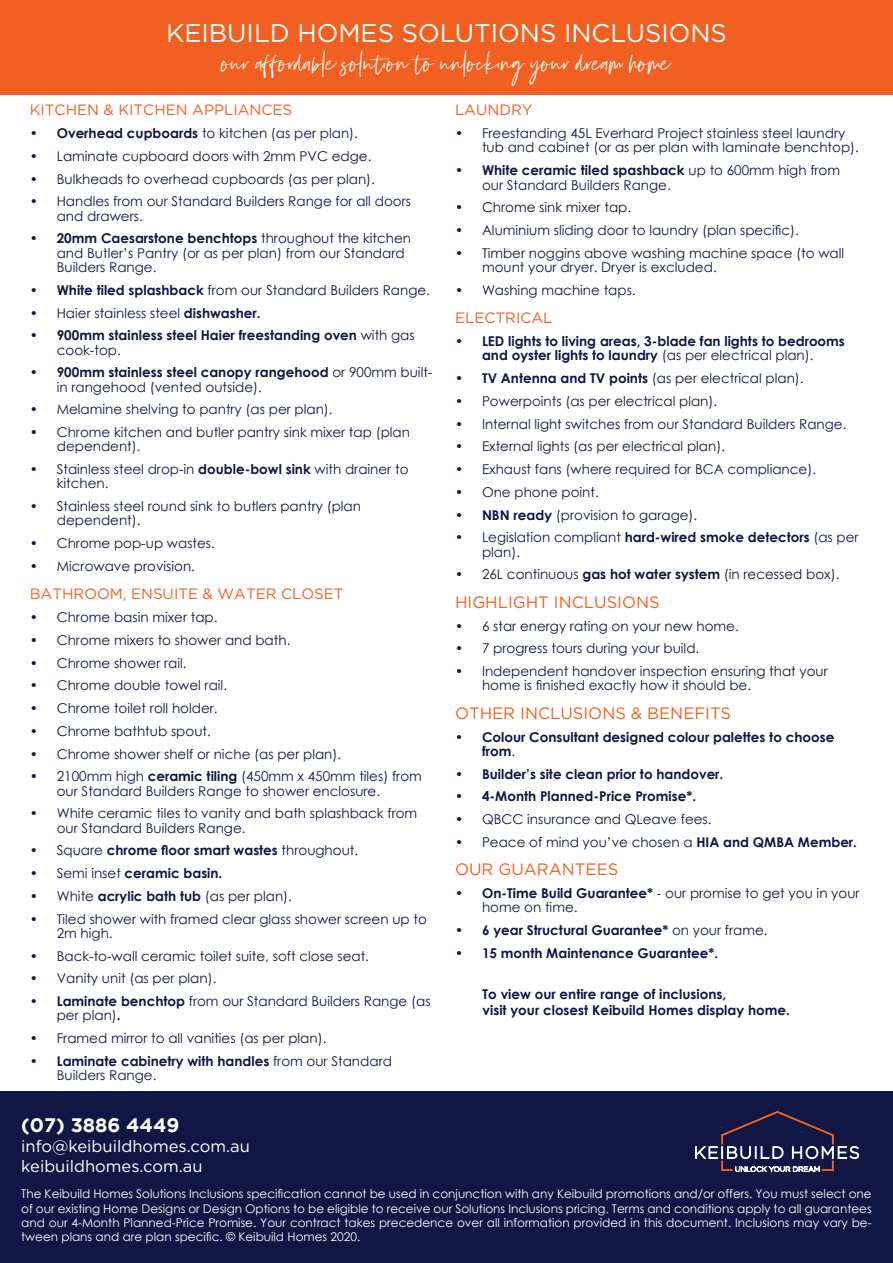
<style>
.page{position:relative;width:893px;height:1263px;background:#fff}
.page>*{position:absolute;margin:0;border:0;box-sizing:border-box;transform-origin:0 0}
.t1{font:31.5px "Silver South Script Alt";color:#fff}
.t2{font:25.5px "Gotham";color:#fff}
.t3{font:700 19.5px "Gotham";color:#fff}
.t4{font:16.5px "Gotham";color:#f26021}
.t5{font:16.5px/19.8px "Gotham";color:#fff}
.t6{font:15px "Gotham";color:#f26021}
.t7{font:13.5px/14.2px "Century Gothic";color:#101744}
.t8{font:700 13.5px/14.2px "Century Gothic";color:#101744}
.t9{font:12px/14.4px "Century Gothic";color:#fff;text-align:justify}
.s1{font-weight:700}
.s2{font-weight:400}
</style>
<div class="page">
<div style="left:0;top:1091px;width:893px;height:172px;background:#101744"></div>
<svg style="left:695px;top:1111px;width:164px;height:61px"></svg>
<div style="left:0;top:0;width:893px;height:95px;background:#f26021"></div>
<h2 class="t2" style="left:166px;top:17px;width:562px">KEIBUILD HOMES SOLUTIONS INCLUSIONS</h2>
<h1 class="t1" style="left:222px;top:45px;width:450px">our affordable solution to unlocking your dream home</h1>
<p class="t6" style="left:30px;top:101px;width:264px">KITCHEN &amp; KITCHEN APPLIANCES</p>
<p class="t7" style="left:30px;top:126px;width:330px"><span class="s1">• Overhead cupboards</span> to kitchen (as per plan).</p>
<p class="t7" style="left:30px;top:149px;width:343px">• Laminate cupboard doors with 2mm PVC edge.</p>
<p class="t7" style="left:30px;top:172px;width:347px">• Bulkheads to overhead cupboards (as per plan).</p>
<p class="t7" style="left:57px;top:194px;width:356px;text-indent:-27px">• Handles from our Standard Builders Range for all doors and drawers.</p>
<p class="t7" style="left:57px;top:231px;width:356px;text-indent:-27px"><span class="s1">• 20mm Caesarstone benchtops</span> throughout the kitchen and Butler’s Pantry (or as per plan) from our Standard<br>Builders Range.</p>
<p class="t7" style="left:30px;top:283px;width:402px"><span class="s1">• White tiled splashback</span> from our Standard Builders Range.</p>
<p class="t7" style="left:30px;top:305px;width:232px">• Haier stainless steel <span class="s1">dishwasher.</span></p>
<p class="t8" style="left:57px;top:328px;width:359px;text-indent:-27px">• 900mm stainless steel Haier freestanding oven <span class="s2">with gas cook-top.</span></p>
<p class="t7" style="left:57px;top:365px;width:377px;text-indent:-27px"><span class="s1">• 900mm stainless steel canopy rangehood</span> or 900mm built&shy;in rangehood (vented outside).</p>
<p class="t7" style="left:30px;top:402px;width:304px">• Melamine shelving to pantry (as per plan).</p>
<p class="t7" style="left:57px;top:425px;width:355px;text-indent:-27px">• Chrome kitchen and butler pantry sink mixer tap (plan dependent).</p>
<p class="t7" style="left:57px;top:462px;width:353px;text-indent:-27px">• Stainless steel drop-in <span class="s1">double-bowl sink</span> with drainer to kitchen.</p>
<p class="t7" style="left:57px;top:499px;width:306px;text-indent:-27px">• Stainless steel round sink to butlers pantry (plan dependent).</p>
<p class="t7" style="left:30px;top:536px;width:187px">• Chrome pop-up wastes.</p>
<p class="t7" style="left:30px;top:559px;width:167px">• Microwave provision.</p>
<p class="t6" style="left:30px;top:584px;width:315px">BATHROOM, ENSUITE &amp; WATER CLOSET</p>
<p class="t7" style="left:30px;top:610px;width:189px">• Chrome basin mixer tap.</p>
<p class="t7" style="left:30px;top:633px;width:262px">• Chrome mixers to shower and bath.</p>
<p class="t7" style="left:30px;top:655px;width:158px">• Chrome shower rail.</p>
<p class="t7" style="left:30px;top:678px;width:199px">• Chrome double towel rail.</p>
<p class="t7" style="left:30px;top:701px;width:189px">• Chrome toilet roll holder.</p>
<p class="t7" style="left:30px;top:724px;width:183px">• Chrome bathtub spout.</p>
<p class="t7" style="left:30px;top:746px;width:313px">• Chrome shower shelf or niche (as per plan).</p>
<p class="t7" style="left:57px;top:769px;width:367px;text-indent:-27px">• 2100mm high <span class="s1">ceramic tiling</span> (450mm x 450mm tiles) from our Standard Builders Range to shower enclosure.</p>
<p class="t7" style="left:57px;top:806px;width:362px;text-indent:-27px">• White ceramic tiles to vanity and bath splashback from our Standard Builders Range.</p>
<p class="t8" style="left:30px;top:843px;width:330px"><span class="s2">• Square</span> chrome floor smart wastes <span class="s2">throughout.</span></p>
<p class="t8" style="left:30px;top:865px;width:194px"><span class="s2">• Semi inset</span> ceramic basin.</p>
<p class="t7" style="left:30px;top:889px;width:264px">• White <span class="s1">acrylic bath tub</span> (as per plan).</p>
<p class="t7" style="left:57px;top:911px;width:372px;text-indent:-27px">• Tiled shower with framed clear glass shower screen up to<br>2m high.</p>
<p class="t7" style="left:30px;top:948px;width:341px">• Back-to-wall ceramic toilet suite, soft close seat.</p>
<p class="t7" style="left:30px;top:971px;width:188px">• Vanity unit (as per plan).</p>
<p class="t7" style="left:57px;top:994px;width:375px;text-indent:-27px"><span class="s1">• Laminate benchtop</span> from our Standard Builders Range (as per plan)<span class="s1">.</span></p>
<p class="t7" style="left:30px;top:1031px;width:298px"><span class="s1">•</span> Framed mirror to all vanities (as per plan).</p>
<p class="t8" style="left:57px;top:1053px;width:337px;text-indent:-27px">• Laminate cabinetry with handles <span class="s2">from our Standard<br>Builders Range.</span></p>
<h3 class="t3" style="left:21px;top:1114px;width:160px">(07) 3886 4449</h3>
<p class="t5" style="left:21px;top:1136px;width:230px">info@keibuildhomes.com.au keibuildhomes.com.au</p>
<p class="t6" style="left:455px;top:101px;width:79px">LAUNDRY</p>
<p class="t7" style="left:482px;top:126px;width:378px;text-indent:-27px">• Freestanding 45L Everhard Project stainless steel laundry tub and cabinet (or as per plan with laminate benchtop).</p>
<p class="t7" style="left:482px;top:163px;width:360px;text-indent:-27px"><span class="s1">• White ceramic tiled spashback</span> up to 600mm high from our Standard Builders Range.</p>
<p class="t7" style="left:455px;top:200px;width:178px">• Chrome sink mixer tap.</p>
<p class="t7" style="left:455px;top:223px;width:345px">• Aluminium sliding door to laundry (plan specific).</p>
<p class="t7" style="left:482px;top:246px;width:364px;text-indent:-27px">• Timber noggins above washing machine space (to wall mount your dryer. Dryer is excluded.</p>
<p class="t7" style="left:455px;top:283px;width:182px">• Washing machine taps.</p>
<p class="t6" style="left:455px;top:308px;width:99px">ELECTRICAL</p>
<p class="t8" style="left:455px;top:333px;width:391px;text-align:center">• LED lights to living areas, 3-blade fan lights to bedrooms and oyster lights to laundry <span class="s2">(as per electrical plan).</span></p>
<p class="t7" style="left:455px;top:371px;width:350px"><span class="s1">• TV Antenna and TV points</span> (as per electrical plan).</p>
<p class="t7" style="left:455px;top:394px;width:264px">• Powerpoints (as per electrical plan).</p>
<p class="t7" style="left:455px;top:416px;width:393px">• Internal light switches from our Standard Builders Range.</p>
<p class="t7" style="left:455px;top:439px;width:272px">• External lights (as per electrical plan).</p>
<p class="t7" style="left:455px;top:462px;width:363px">• Exhaust fans (where required for BCA compliance).</p>
<p class="t7" style="left:455px;top:485px;width:145px">• One phone point.</p>
<p class="t7" style="left:455px;top:507px;width:244px"><span class="s1">• NBN ready</span> (provision to garage).</p>
<p class="t7" style="left:482px;top:530px;width:378px;text-indent:-27px">• Legislation compliant <span class="s1">hard-wired smoke detectors</span> (as per plan).</p>
<p class="t7" style="left:455px;top:567px;width:386px">• 26L continuous <span class="s1">gas hot water system</span> (in recessed box).</p>
<p class="t4" style="left:455px;top:591px;width:206px">HIGHLIGHT INCLUSIONS</p>
<p class="t7" style="left:455px;top:618px;width:285px">• 6 star energy rating on your new home.</p>
<p class="t7" style="left:455px;top:641px;width:246px">• 7 progress tours during your build.</p>
<p class="t7" style="left:482px;top:664px;width:347px;text-indent:-27px">• Independent handover inspection ensuring that your home is finished exactly how it should be.</p>
<p class="t4" style="left:455px;top:702px;width:277px">OTHER INCLUSIONS &amp; BENEFITS</p>
<p class="t8" style="left:482px;top:729px;width:354px;text-indent:-27px">• Colour Consultant designed colour palettes to choose from<span class="s2">.</span></p>
<p class="t8" style="left:455px;top:766px;width:270px">• Builder’s site clean prior to handover.</p>
<p class="t8" style="left:455px;top:789px;width:243px">• 4-Month Planned-Price Promise*.</p>
<p class="t7" style="left:455px;top:812px;width:258px">• QBCC insurance and QLeave fees.</p>
<p class="t7" style="left:455px;top:835px;width:404px">• Peace of mind you’ve chosen a <span class="s1">HIA and QMBA Member.</span></p>
<p class="t4" style="left:455px;top:859px;width:165px">OUR GUARANTEES</p>
<p class="t7" style="left:482px;top:886px;width:379px;text-indent:-27px"><span class="s1">• On-Time Build Guarantee*</span> - our promise to get you in your home on time.</p>
<p class="t8" style="left:455px;top:922px;width:314px">• 6 year Structural Guarantee* <span class="s2">on your frame.</span></p>
<p class="t8" style="left:455px;top:945px;width:265px">• 15 month Maintenance Guarantee*.</p>
<p class="t8" style="left:483px;top:985px;width:309px;line-height:16.2px">To view our entire range of inclusions,<br>visit your closest Keibuild Homes display home.</p>
<p class="t9" style="left:21px;top:1187px;width:852px">The Keibuild Homes Solutions Inclusions specification cannot be used in conjunction with any Keibuild promotions and/or offers. You must select one of our existing Home Designs or Design Options to be eligible to receive our Solutions Inclusions pricing. Terms and conditions apply to all guarantees and our 4-Month Planned-Price Promise. Your contract takes precedence over all information provided in this document. Inclusions may vary be&shy;tween plans and are plan specific. © Keibuild Homes 2020.</p>
</div>
